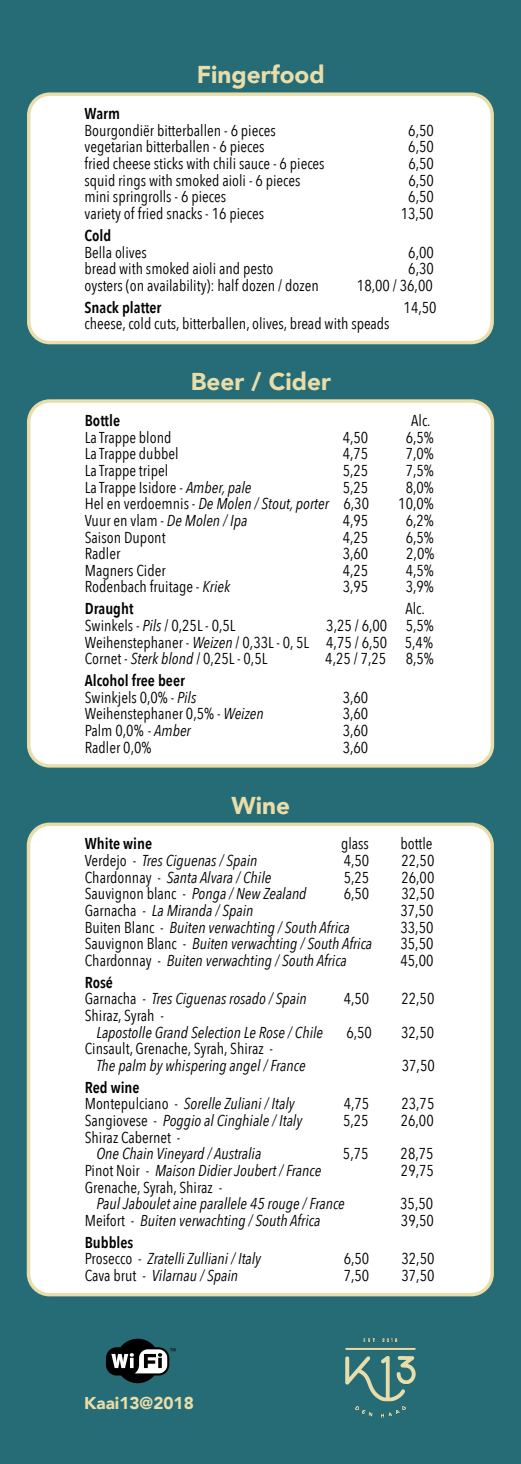
<style>
.page{position:relative;width:521px;height:1464px;background:#fff}
.page>*{position:absolute;margin:0;border:0;box-sizing:border-box;transform-origin:0 0}
.t1{font:900 24.32px "Avenir";color:#e9ddaa}
.t2{font:900 17.15px "Avenir";color:#e9ddaa}
.t3{font:15.75px/16.6px "Avenir Next Condensed";color:#000;text-align:justify}
.t4{font:italic 15.75px/16.6px "Avenir Next Condensed";color:#000}
.t5{font:600 15.75px/16.6px "Avenir Next Condensed";color:#000}
.s1{font-style:italic}
.s2{font-weight:400}
.s3{font-weight:400;font-style:italic}
.s4{font-style:normal}
.s5{font-weight:600;font-style:normal}
</style>
<div class="page">
<div style="left:0;top:0;width:521px;height:1463px;background:#256c76"></div>
<div style="left:29px;top:94px;width:463px;height:248px;background:#fff;border-radius:21px"></div>
<div style="left:27px;top:92px;width:467px;height:252px;border:3px solid #e9ddaa;border-radius:21px"></div>
<img style="left:106px;top:1338px;width:70px;height:46px">
<img style="left:345px;top:1338px;width:71px;height:80px">
<div style="left:28px;top:824px;width:464px;height:470px;background:#fff;border-radius:21px"></div>
<div style="left:27px;top:822px;width:467px;height:474px;border:3px solid #e9ddaa;border-radius:21px"></div>
<div style="left:29px;top:401px;width:463px;height:365px;background:#fff;border-radius:21px"></div>
<div style="left:27px;top:399px;width:467px;height:368px;border:3px solid #e9ddaa;border-radius:21px"></div>
<h1 class="t1" style="left:197px;top:59px;width:129px">Fingerfood</h1>
<p class="t5" style="left:84px;top:106px;width:37px">Warm</p>
<p class="t3" style="left:84px;top:122px;width:193px">Bourgondiër bitterballen - 6 pieces</p>
<p class="t3" style="left:408px;top:122px;width:27px">6,50</p>
<p class="t3" style="left:84px;top:139px;width:181px">vegetarian bitterballen - 6 pieces</p>
<p class="t3" style="left:408px;top:139px;width:27px">6,50</p>
<p class="t3" style="left:84px;top:156px;width:242px">fried cheese sticks with chili sauce - 6 pieces</p>
<p class="t3" style="left:408px;top:156px;width:27px">6,50</p>
<p class="t3" style="left:84px;top:172px;width:218px">squid rings with smoked aioli - 6 pieces</p>
<p class="t3" style="left:408px;top:172px;width:27px">6,50</p>
<p class="t3" style="left:84px;top:189px;width:143px">mini springrolls - 6 pieces</p>
<p class="t3" style="left:408px;top:189px;width:27px">6,50</p>
<p class="t3" style="left:84px;top:206px;width:181px">variety of fried snacks - 16 pieces</p>
<p class="t3" style="left:401px;top:206px;width:35px">13,50</p>
<p class="t5" style="left:84px;top:228px;width:28px">Cold</p>
<p class="t3" style="left:84px;top:244px;width:64px">Bella olives</p>
<p class="t3" style="left:408px;top:244px;width:27px">6,00</p>
<p class="t3" style="left:84px;top:261px;width:190px">bread with smoked aioli and pesto</p>
<p class="t3" style="left:408px;top:261px;width:27px">6,30</p>
<p class="t3" style="left:84px;top:277px;width:236px">oysters (on availability): half dozen / dozen</p>
<p class="t3" style="left:357px;top:277px;width:77px">18,00 / 36,00</p>
<p class="t5" style="left:84px;top:299px;width:78px">Snack platter</p>
<p class="t3" style="left:403px;top:299px;width:35px">14,50</p>
<p class="t3" style="left:84px;top:316px;width:307px">cheese, cold cuts, bitterballen, olives, bread with speads</p>
<h1 class="t1" style="left:191px;top:366px;width:142px">Beer / Cider</h1>
<p class="t5" style="left:85px;top:413px;width:37px">Bottle</p>
<p class="t3" style="left:411px;top:413px;width:21px">Alc.</p>
<p class="t3" style="left:85px;top:429px;width:88px">La Trappe blond</p>
<p class="t3" style="left:343px;top:429px;width:27px">4,50</p>
<p class="t3" style="left:406px;top:429px;width:30px">6,5%</p>
<p class="t3" style="left:85px;top:446px;width:95px">La Trappe dubbel</p>
<p class="t3" style="left:343px;top:446px;width:27px">4,75</p>
<p class="t3" style="left:406px;top:446px;width:30px">7,0%</p>
<p class="t3" style="left:85px;top:462px;width:85px">La Trappe tripel</p>
<p class="t3" style="left:343px;top:462px;width:27px">5,25</p>
<p class="t3" style="left:406px;top:462px;width:30px">7,5%</p>
<p class="t3" style="left:85px;top:479px;width:168px">La Trappe Isidore - <span class="s1">Amber, pale</span></p>
<p class="t3" style="left:343px;top:479px;width:27px">5,25</p>
<p class="t3" style="left:406px;top:479px;width:30px">8,0%</p>
<p class="t3" style="left:85px;top:496px;width:286px">Hel en verdoemnis - <span class="s1">De Molen / Stout, porter</span> 6,30</p>
<p class="t3" style="left:398px;top:496px;width:37px">10,0%</p>
<p class="t3" style="left:85px;top:512px;width:164px">Vuur en vlam - <span class="s1">De Molen / Ipa</span></p>
<p class="t3" style="left:343px;top:512px;width:27px">4,95</p>
<p class="t3" style="left:406px;top:512px;width:30px">6,2%</p>
<p class="t3" style="left:85px;top:529px;width:82px">Saison Dupont</p>
<p class="t3" style="left:343px;top:529px;width:27px">4,25</p>
<p class="t3" style="left:406px;top:529px;width:30px">6,5%</p>
<p class="t3" style="left:85px;top:546px;width:37px">Radler</p>
<p class="t3" style="left:343px;top:546px;width:27px">3,60</p>
<p class="t3" style="left:406px;top:546px;width:30px">2,0%</p>
<p class="t3" style="left:85px;top:562px;width:82px">Magners Cider</p>
<p class="t3" style="left:343px;top:562px;width:27px">4,25</p>
<p class="t3" style="left:406px;top:562px;width:30px">4,5%</p>
<p class="t3" style="left:85px;top:579px;width:147px">Rodenbach fruitage - <span class="s1">Kriek</span></p>
<p class="t3" style="left:343px;top:579px;width:27px">3,95</p>
<p class="t3" style="left:406px;top:579px;width:30px">3,9%</p>
<p class="t5" style="left:85px;top:601px;width:50px">Draught</p>
<p class="t3" style="left:405px;top:601px;width:21px">Alc.</p>
<p class="t3" style="left:85px;top:617px;width:152px">Swinkels - <span class="s1">Pils</span> / 0,25L - 0,5L</p>
<p class="t3" style="left:85px;top:617px;width:350px;text-indent:241px">3,25 / 6,00 5,5% Weihenstephaner - <span class="s1">Weizen</span> / 0,33L - 0, 5L 4,75 / 6,50 5,4% Cornet - <span class="s1">Sterk blond</span> / 0,25L - 0,5L</p>
<p class="t3" style="left:325px;top:651px;width:110px">4,25 / 7,25 8,5%</p>
<p class="t5" style="left:85px;top:672px;width:113px">Alcohol free beer<br><span class="s2">Swinkjels 0,0% -</span> <span class="s3">Pils</span></p>
<p class="t3" style="left:343px;top:689px;width:27px">3,60</p>
<p class="t3" style="left:85px;top:706px;width:180px">Weihenstephaner 0,5% - <span class="s1">Weizen</span></p>
<p class="t3" style="left:343px;top:706px;width:27px">3,60</p>
<p class="t3" style="left:85px;top:722px;width:107px">Palm 0,0% - <span class="s1">Amber</span></p>
<p class="t3" style="left:343px;top:722px;width:27px">3,60</p>
<p class="t3" style="left:85px;top:739px;width:68px">Radler 0,0%</p>
<p class="t3" style="left:343px;top:739px;width:27px">3,60</p>
<h1 class="t1" style="left:231px;top:789px;width:60px">Wine</h1>
<p class="t5" style="left:85px;top:836px;width:69px">White wine</p>
<p class="t3" style="left:341px;top:836px;width:29px">glass</p>
<p class="t3" style="left:400px;top:836px;width:34px">bottle</p>
<p class="t4" style="left:85px;top:852px;width:174px"><span class="s4">Verdejo -</span> Tres Ciguenas / Spain</p>
<p class="t3" style="left:344px;top:852px;width:27px">4,50</p>
<p class="t3" style="left:401px;top:852px;width:35px">22,50</p>
<p class="t4" style="left:85px;top:869px;width:188px"><span class="s4">Chardonnay -</span> Santa Alvara / Chile</p>
<p class="t3" style="left:344px;top:869px;width:27px">5,25</p>
<p class="t3" style="left:401px;top:869px;width:35px">26,00</p>
<p class="t4" style="left:85px;top:886px;width:223px"><span class="s4">Sauvignon blanc -</span> Ponga / New Zealand</p>
<p class="t3" style="left:344px;top:886px;width:27px">6,50</p>
<p class="t3" style="left:401px;top:886px;width:35px">32,50</p>
<p class="t4" style="left:85px;top:902px;width:170px"><span class="s4">Garnacha -</span> La Miranda / Spain</p>
<p class="t3" style="left:400px;top:902px;width:35px">37,50</p>
<p class="t4" style="left:85px;top:919px;width:266px"><span class="s4">Buiten Blanc -</span> Buiten verwachting / South Africa</p>
<p class="t3" style="left:400px;top:919px;width:35px">33,50</p>
<p class="t4" style="left:85px;top:936px;width:289px"><span class="s4">Sauvignon Blanc -</span> Buiten verwachting / South Africa</p>
<p class="t3" style="left:400px;top:936px;width:35px">35,50</p>
<p class="t4" style="left:85px;top:952px;width:264px"><span class="s4">Chardonnay -</span> Buiten verwachting / South Africa</p>
<p class="t3" style="left:400px;top:952px;width:35px">45,00</p>
<p class="t4" style="left:85px;top:974px;width:224px"><span class="s5">Rosé<br></span><span class="s4">Garnacha -</span> Tres Ciguenas rosado / Spain</p>
<p class="t3" style="left:344px;top:991px;width:27px">4,50</p>
<p class="t3" style="left:401px;top:991px;width:35px">22,50</p>
<p class="t3" style="left:85px;top:1007px;width:81px">Shiraz, Syrah -</p>
<p class="t4" style="left:96px;top:1024px;width:228px">Lapostolle Grand Selection Le Rose / Chile</p>
<p class="t3" style="left:346px;top:1024px;width:27px">6,50</p>
<p class="t3" style="left:401px;top:1024px;width:35px">32,50</p>
<p class="t3" style="left:85px;top:1041px;width:190px">Cinsault, Grenache, Syrah, Shiraz -</p>
<p class="t4" style="left:96px;top:1057px;width:211px">The palm by whispering angel / France</p>
<p class="t3" style="left:402px;top:1057px;width:35px">37,50</p>
<p class="t4" style="left:85px;top:1079px;width:211px"><span class="s5">Red wine<br></span><span class="s4">Montepulciano -</span> Sorelle Zuliani / Italy</p>
<p class="t3" style="left:344px;top:1096px;width:27px">4,75</p>
<p class="t3" style="left:401px;top:1096px;width:35px">23,75</p>
<p class="t4" style="left:85px;top:1112px;width:219px"><span class="s4">Sangiovese -</span> Poggio al Cinghiale / Italy</p>
<p class="t3" style="left:343px;top:1112px;width:27px">5,25</p>
<p class="t3" style="left:401px;top:1112px;width:35px">26,00</p>
<p class="t3" style="left:85px;top:1129px;width:97px">Shiraz Cabernet -</p>
<p class="t4" style="left:96px;top:1146px;width:166px">One Chain Vineyard / Australia</p>
<p class="t3" style="left:343px;top:1146px;width:27px">5,75</p>
<p class="t3" style="left:401px;top:1146px;width:35px">28,75</p>
<p class="t4" style="left:85px;top:1162px;width:238px"><span class="s4">Pinot Noir -</span> Maison Didier Joubert / France</p>
<p class="t3" style="left:401px;top:1162px;width:35px">29,75</p>
<p class="t3" style="left:85px;top:1179px;width:139px">Grenache, Syrah, Shiraz -</p>
<p class="t4" style="left:96px;top:1195px;width:250px">Paul Jaboulet aine parallele 45 rouge / France</p>
<p class="t3" style="left:400px;top:1195px;width:35px">35,50</p>
<p class="t4" style="left:85px;top:1212px;width:237px"><span class="s4">Meifort -</span> Buiten verwachting / South Africa</p>
<p class="t3" style="left:401px;top:1212px;width:35px">39,50</p>
<p class="t4" style="left:85px;top:1234px;width:178px"><span class="s5">Bubbles<br></span><span class="s4">Prosecco -</span> Zratelli Zulliani / Italy</p>
<p class="t3" style="left:344px;top:1251px;width:27px">6,50</p>
<p class="t3" style="left:401px;top:1251px;width:35px">32,50</p>
<p class="t4" style="left:85px;top:1267px;width:155px"><span class="s4">Cava brut -</span> Vilarnau / Spain</p>
<p class="t3" style="left:344px;top:1267px;width:27px">7,50</p>
<p class="t3" style="left:401px;top:1267px;width:35px">37,50</p>
<p class="t2" style="left:84px;top:1391px;width:111px">Kaai13@2018</p>
</div>
